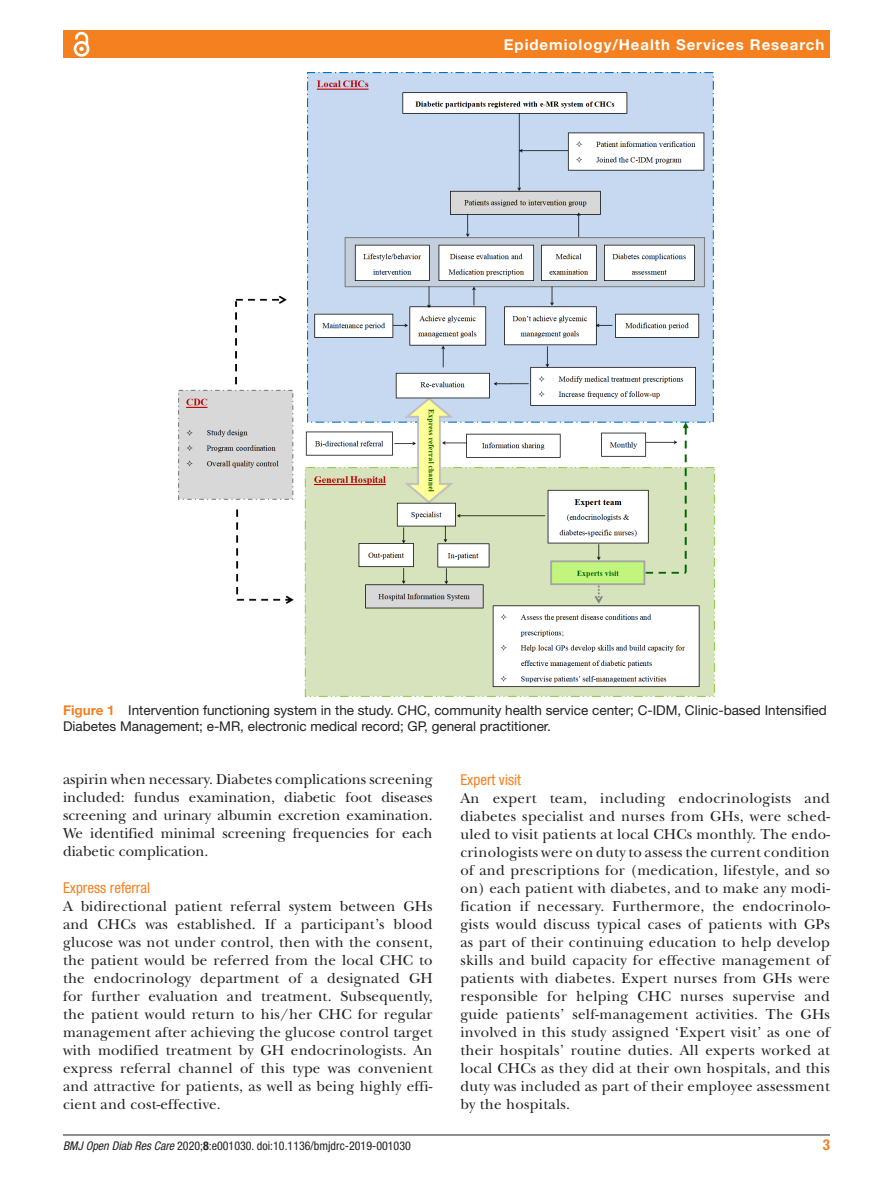
<style>
.page{position:relative;width:893px;height:1191px;background:#fff}
.page>*{position:absolute;margin:0;border:0;box-sizing:border-box;transform-origin:0 0}
.t1{font:15px/18px "New Baskerville";letter-spacing:.015em;color:#231f20;text-align:justify}
.t2{font:700 15px "Helvetica Neue LT Std";letter-spacing:.065em;color:#fff}
.t3{font:condensed 15px "Helvetica Neue LT Std";color:#f58020}
.t4{font:700 condensed 15px "Helvetica Neue LT Std";color:#f58020}
.t5{font:13.5px/16.2px "Helvetica Neue LT Std";color:#231f20}
.t6{font:condensed 12px "Helvetica Neue LT Std";color:#231f20}
.s1{font-weight:700;color:#f58020}
.s2{font-style:italic}
.s3{font-weight:700}
</style>
<div class="page">
<hr style="left:63px;top:1134px;width:767px;height:1px;background:#231f20">
<div style="left:63px;top:31px;width:767px;height:27px;background:#f58020"></div>
<svg style="left:73px;top:31px;width:17px;height:26px"></svg>
<img style="left:178px;top:73px;width:537px;height:624px">
<p class="t2" style="left:504px;top:35px;width:322px">Epidemiology/Health Services Research</p>
<p class="t5" style="left:63px;top:701px;width:765px"><span class="s1">Figure 1</span> Intervention functioning system in the study. CHC, community health service center; C-IDM, Clinic-based Intensified<br>Diabetes Management; e-MR, electronic medical record; GP, general practitioner.</p>
<p class="t1" style="left:63px;top:770px;width:371px">aspirin when necessary. Diabetes complications screening included: fundus examination, diabetic foot diseases screening and urinary albumin excretion examination.<br>We identified minimal screening frequencies for each diabetic complication.</p>
<p class="t3" style="left:63px;top:879px;width:89px">Express referral</p>
<p class="t1" style="left:63px;top:897px;width:371px">A bidirectional patient referral system between GHs and CHCs was established. If a participant’s blood glucose was not under control, then with the consent, the patient would be referred from the local CHC to the endocrinology department of a designated GH for further evaluation and treatment. Subsequently, the patient would return to his/her CHC for regular management after achieving the glucose control target with modified treatment by GH endocrinologists. An express referral channel of this type was convenient and attractive for patients, as well as being highly effi&shy;cient and cost-effective.</p>
<p class="t3" style="left:460px;top:770px;width:62px">Expert visit</p>
<p class="t1" style="left:460px;top:789px;width:371px">An expert team, including endocrinologists and diabetes specialist and nurses from GHs, were sched&shy;uled to visit patients at local CHCs monthly. The endo&shy;crinologists were on duty to assess the current condition of and prescriptions for (medication, lifestyle, and so on) each patient with diabetes, and to make any modi&shy;fication if necessary. Furthermore, the endocrinolo&shy;gists would discuss typical cases of patients with GPs as part of their continuing education to help develop skills and build capacity for effective management of patients with diabetes. Expert nurses from GHs were responsible for helping CHC nurses supervise and guide patients’ self-management activities. The GHs involved in this study assigned ‘Expert visit’ as one of their hospitals’ routine duties. All experts worked at local CHCs as they did at their own hospitals, and this duty was included as part of their employee assessment by the hospitals.</p>
<p class="t6" style="left:63px;top:1138px;width:349px"><span class="s2">BMJ Open Diab Res Care</span> 2020;<span class="s3">8</span>:e001030. doi:10.1136/bmjdrc-2019-001030</p>
<p class="t4" style="left:823px;top:1135px;width:9px">3</p>
</div>
